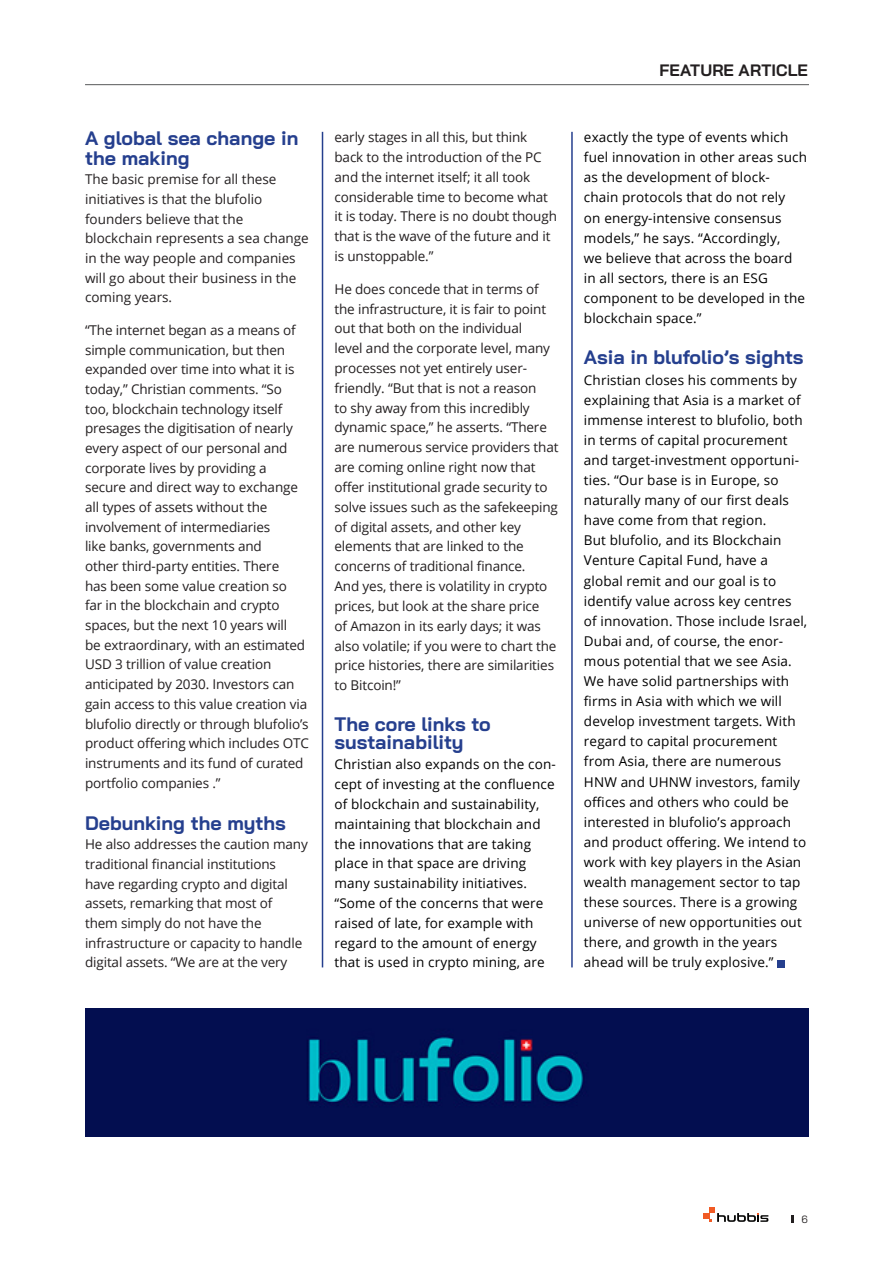
<style>
.page{position:relative;width:893px;height:1263px;background:#fff}
.page>*{position:absolute;margin:0;border:0;box-sizing:border-box;transform-origin:0 0}
.subtitle{font:700 19.5px/19.6px "Bai Jamjuree";color:#253f8e}
.t1{font:700 16.5px "Bai Jamjuree";letter-spacing:.005em;color:#231f20}
.content_style_no_hyp{font:13.5px/19.6px "Open Sans";letter-spacing:-.01em;color:#231f20}
.content_styl_hyphe{font:13.5px/20.1px "Open Sans";letter-spacing:.01em;color:#000}
.t2{font:10.5px "Bai Jamjuree";color:#231f20}
</style>
<div class="page">
<svg style="left:703px;top:1207px;width:65px;height:15px"></svg>
<svg style="left:791px;top:1215px;width:2px;height:8px"></svg>
<div style="left:777px;top:960px;width:8px;height:7px;background:#253f8e"></div>
<hr style="left:571px;top:132px;width:2px;height:835px;background:#253f8e">
<hr style="left:322px;top:132px;width:1px;height:835px;background:#253f8e">
<div style="left:85px;top:1009px;width:724px;height:128px;background:#030e50"></div>
<img style="left:307px;top:1037px;width:276px;height:66px">
<hr style="left:85px;top:84px;width:724px;height:1px;background:#57585a">
<p class="subtitle" style="left:85px;top:128px;width:215px">A global sea change in the making</p>
<p class="content_style_no_hyp" style="left:85px;top:169px;width:225px">The basic premise for all these initiatives is that the blufolio founders believe that the blockchain represents a sea change in the way people and companies will go about their business in the coming years.</p>
<p class="content_style_no_hyp" style="left:85px;top:320px;width:225px">“The internet began as a means of simple communication, but then expanded over time into what it is today,” Christian comments. “So too, blockchain technology itself presages the digitisation of nearly every aspect of our personal and corporate lives by providing a secure and direct way to exchange all types of assets without the involvement of intermediaries<br>like banks, governments and<br>other third-party entities. There<br>has been some value creation so<br>far in the blockchain and crypto spaces, but the next 10 years will<br>be extraordinary, with an estimated USD 3 trillion of value creation anticipated by 2030. Investors can gain access to this value creation via blufolio directly or through blufolio’s product offering which includes OTC instruments and its fund of curated portfolio companies .”</p>
<p class="subtitle" style="left:85px;top:813px;width:202px">Debunking the myths</p>
<p class="content_style_no_hyp" style="left:85px;top:834px;width:224px">He also addresses the caution many traditional financial institutions have regarding crypto and digital assets, remarking that most of them simply do not have the infrastructure or capacity to handle digital assets. “We are at the very</p>
<p class="content_style_no_hyp" style="left:334px;top:127px;width:224px">early stages in all this, but think back to the introduction of the PC and the internet itself; it all took considerable time to become what it is today. There is no doubt though that is the wave of the future and it is unstoppable.”</p>
<p class="content_style_no_hyp" style="left:334px;top:279px;width:225px">He does concede that in terms of the infrastructure, it is fair to point out that both on the individual<br>level and the corporate level, many processes not yet entirely user&shy;friendly. “But that is not a reason<br>to shy away from this incredibly dynamic space,” he asserts. “There are numerous service providers that are coming online right now that offer institutional grade security to solve issues such as the safekeeping of digital assets, and other key elements that are linked to the concerns of traditional finance.<br>And yes, there is volatility in crypto prices, but look at the share price<br>of Amazon in its early days; it was also volatile; if you were to chart the price histories, there are similarities to Bitcoin!”</p>
<p class="subtitle" style="left:334px;top:715px;width:158px;line-height:18.3px">The core links to sustainability</p>
<p class="content_styl_hyphe" style="left:334px;top:754px;width:223px">Christian also expands on the con&shy;cept of investing at the confluence of blockchain and sustainability, maintaining that blockchain and the innovations that are taking place in that space are driving many sustainability initiatives. “Some of the concerns that were raised of late, for example with regard to the amount of energy that is used in crypto mining, are</p>
<p class="t1" style="left:659px;top:61px;width:150px">FEATURE ARTICLE</p>
<p class="content_styl_hyphe" style="left:584px;top:127px;width:225px">exactly the type of events which fuel innovation in other areas such as the development of block&shy;chain protocols that do not rely<br>on energy-intensive consensus models,” he says. “Accordingly,<br>we believe that across the board in all sectors, there is an ESG component to be developed in the blockchain space.”</p>
<p class="subtitle" style="left:584px;top:348px;width:221px">Asia in blufolio’s sights</p>
<p class="content_styl_hyphe" style="left:584px;top:369px;width:225px">Christian closes his comments by explaining that Asia is a market of immense interest to blufolio, both in terms of capital procurement and target-investment opportuni&shy;ties. “Our base is in Europe, so naturally many of our first deals have come from that region.<br>But blufolio, and its Blockchain<br>Venture Capital Fund, have a global remit and our goal is to identify value across key centres of innovation. Those include Israel,<br>Dubai and, of course, the enor&shy;mous potential that we see Asia.<br>We have solid partnerships with firms in Asia with which we will develop investment targets. With regard to capital procurement from Asia, there are numerous<br>HNW and UHNW investors, family offices and others who could be interested in blufolio’s approach and product offering. We intend to work with key players in the Asian wealth management sector to tap these sources. There is a growing universe of new opportunities out there, and growth in the years ahead will be truly explosive.”</p>
<p class="t2" style="left:802px;top:1210px;width:8px">6</p>
</div>
